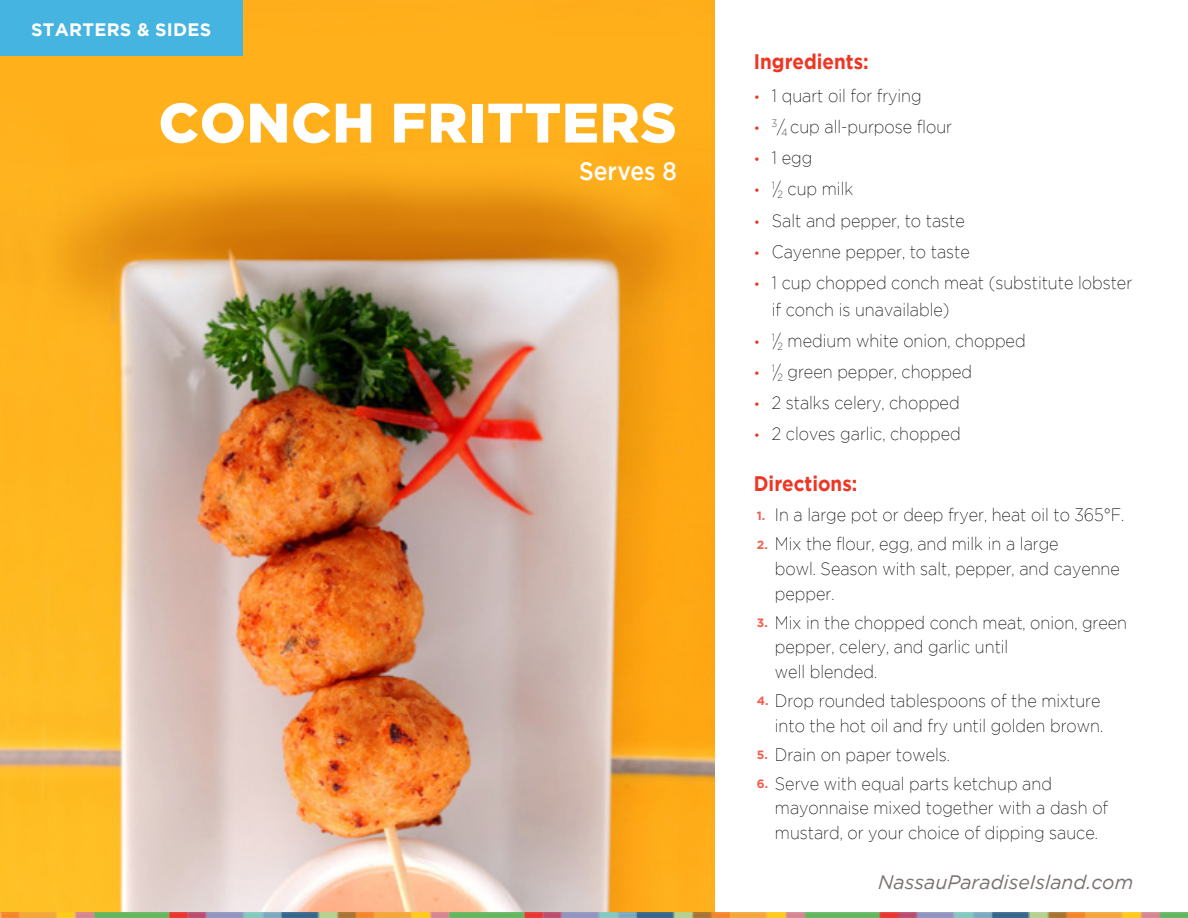
<style>
.page{position:relative;width:1188px;height:918px;background:#fff}
.page>*{position:absolute;margin:0;border:0;box-sizing:border-box;transform-origin:0 0}
.t1{font:900 55.5px "Gotham";letter-spacing:.015em;color:#fff}
.t2{font:500 25.5px "Gotham";color:#fff;scale:.9 1}
.t3{font:700 21px "Gotham";color:#ed3624;scale:.9 1}
.t4{font:italic 19.5px "Gotham";color:#79716f}
.t5{font:200 18px/24.6px "Gotham";color:#000;scale:.9 1}
.t6{font:700 18px "Gotham";letter-spacing:.015em;color:#fff}
.s1{font-weight:300;font-size:13.5px;color:#ed3624}
.s2{font-weight:700;font-size:12px;color:#f15e50}
</style>
<div class="page">
<img style="left:0;top:0;width:714px;height:912px">
<div style="left:0;top:0;width:243px;height:56px;background:#46b4e0"></div>
<img style="left:0;top:912px;width:1188px;height:6px">
<p class="t6" style="left:31px;top:19px;width:182px">STARTERS &amp; SIDES</p>
<h1 class="t1" style="left:159px;top:91px;width:520px">CONCH FRITTERS</h1>
<h2 class="t2" style="left:579px;top:156px;width:110px">Serves 8</h2>
<p class="t3" style="left:754px;top:50px;width:129px">Ingredients:</p>
<p class="t5" style="left:754px;top:83px;width:188px"><span class="s1">•</span> 1 quart oil for frying</p>
<p class="t5" style="left:754px;top:114px;width:222px"><span class="s1">•</span> <sup>3</sup>/<sub>4</sub> cup all-purpose flour</p>
<p class="t5" style="left:754px;top:145px;width:66px"><span class="s1">•</span> 1 egg</p>
<p class="t5" style="left:754px;top:177px;width:112px"><span class="s1">•</span> <sup>1</sup>/<sub>2</sub> cup milk</p>
<p class="t5" style="left:754px;top:208px;width:236px"><span class="s1">•</span> Salt and pepper, to taste</p>
<p class="t5" style="left:754px;top:239px;width:242px"><span class="s1">•</span> Cayenne pepper, to taste</p>
<p class="t5" style="left:772px;top:269px;width:402px;line-height:26.7px;text-indent:-18px"><span class="s1">•</span> 1 cup chopped conch meat (substitute lobster if conch is unavailable)</p>
<p class="t5" style="left:754px;top:328px;width:303px"><span class="s1">•</span> <sup>1</sup>/<sub>2</sub> medium white onion, chopped</p>
<p class="t5" style="left:754px;top:359px;width:244px"><span class="s1">•</span> <sup>1</sup>/<sub>2</sub> green pepper, chopped</p>
<p class="t5" style="left:754px;top:390px;width:230px"><span class="s1">•</span> 2 stalks celery, chopped</p>
<p class="t5" style="left:754px;top:421px;width:231px"><span class="s1">•</span> 2 cloves garlic, chopped</p>
<p class="t3" style="left:754px;top:471px;width:117px">Directions:</p>
<p class="t5" style="left:757px;top:502px;width:410px"><span class="s2">1.</span> In a large pot or deep fryer, heat oil to 365°F.</p>
<p class="t5" style="left:775px;top:531px;width:385px;text-indent:-18px"><span class="s2">2.</span> Mix the flour, egg, and milk in a large<br>bowl. Season with salt, pepper, and cayenne pepper.</p>
<p class="t5" style="left:775px;top:610px;width:393px;text-indent:-18px"><span class="s2">3.</span> Mix in the chopped conch meat, onion, green pepper, celery, and garlic until<br>well blended.</p>
<p class="t5" style="left:757px;top:688px;width:386px;text-align:right"><span class="s2">4.</span> Drop rounded tablespoons of the mixture into the hot oil and fry until golden brown.</p>
<p class="t5" style="left:757px;top:742px;width:216px"><span class="s2">5.</span> Drain on paper towels.</p>
<p class="t5" style="left:775px;top:771px;width:372px;text-indent:-18px"><span class="s2">6.</span> Serve with equal parts ketchup and mayonnaise mixed together with a dash of mustard, or your choice of dipping sauce.</p>
<p class="t4" style="left:878px;top:871px;width:256px">NassauParadiseIsland.com</p>
</div>
